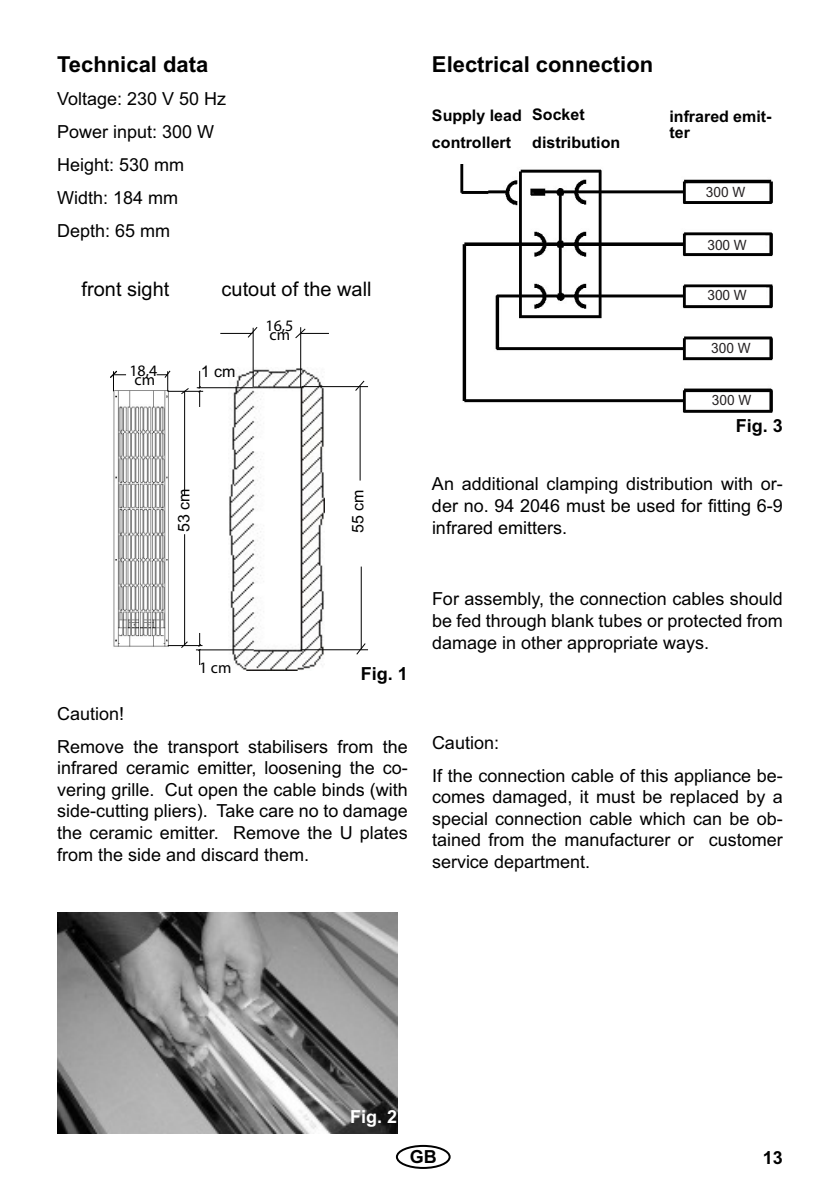
<style>
.page{position:relative;width:840px;height:1190px;background:#fff}
.page>*{position:absolute;margin:0;border:0;box-sizing:border-box;transform-origin:0 0}
.t1{font:700 22px "Arial";color:#000}
.t2{font:20px "Arial";color:#000}
.t3{font:18px/21.6px "Arial";color:#000;text-align:justify}
.t4{font:700 18px "Arial";color:#000}
.t5{font:700 18px "Arial";color:#fff}
.t6{font:700 16px/27.4px "Arial";color:#000}
.t7{font:16px "Myriad";color:#000}
.t8{font:16px "Arial";color:#000}
.t9{font:14.2px "Arial";color:#231f20;scale:.96 1}
</style>
<div class="page">
<div style="left:396px;top:1145px;width:55px;height:24px;border:2px solid #000;border-radius:50%"></div>
<img style="left:228px;top:368px;width:96px;height:303px">
<hr style="left:253px;top:328px;width:1px;height:59px;background:#000">
<hr style="left:300px;top:327px;width:1px;height:61px;background:#000">
<hr style="left:302px;top:386px;width:66px;height:1px;background:#000">
<hr style="left:301px;top:649px;width:67px;height:1px;background:#000">
<hr style="left:360px;top:386px;width:1px;height:95px;background:#000">
<hr style="left:361px;top:567px;width:1px;height:82px;background:#000">
<hr style="left:220px;top:333px;width:33px;height:1px;background:#000">
<svg style="left:247px;top:327px;width:11px;height:11px"></svg>
<svg style="left:295px;top:328px;width:34px;height:11px"></svg>
<svg style="left:355px;top:380px;width:10px;height:11px"></svg>
<svg style="left:356px;top:643px;width:10px;height:12px"></svg>
<img style="left:113px;top:390px;width:68px;height:257px">
<hr style="left:168px;top:391px;width:35px;height:1px;background:#000">
<hr style="left:168px;top:645px;width:34px;height:1px;background:#000">
<hr style="left:184px;top:391px;width:1px;height:105px;background:#000">
<hr style="left:184px;top:534px;width:1px;height:111px;background:#000">
<svg style="left:110px;top:370px;width:16px;height:21px"></svg>
<svg style="left:157px;top:370px;width:14px;height:21px"></svg>
<svg style="left:181px;top:388px;width:8px;height:6px"></svg>
<svg style="left:181px;top:641px;width:7px;height:7px"></svg>
<hr style="left:197px;top:387px;width:57px;height:1px;background:#000">
<svg style="left:198px;top:371px;width:3px;height:36px"></svg>
<hr style="left:196px;top:650px;width:58px;height:1px;background:#000">
<svg style="left:198px;top:633px;width:4px;height:32px"></svg>
<img style="left:57px;top:913px;width:340px;height:221px">
<img style="left:460px;top:164px;width:312px;height:248px">
<div style="left:689px;top:184px;width:78px;height:16px;background:#fff"></div>
<div style="left:687px;top:236px;width:78px;height:16px;background:#fff"></div>
<div style="left:687px;top:288px;width:79px;height:14px;background:#fff"></div>
<div style="left:689px;top:341px;width:78px;height:14px;background:#fff"></div>
<div style="left:687px;top:393px;width:79px;height:15px;background:#fff"></div>
<p class="t1" style="left:57px;top:56px;width:153px">Technical data</p>
<p class="t3" style="left:57px;top:83px;width:171px;line-height:33px;text-align:left">Voltage: 230 V 50 Hz<br>Power input: 300 W<br>Height: 530 mm<br>Width: 184 mm<br>Depth: 65 mm</p>
<p class="t2" style="left:82px;top:279px;width:89px">front sight</p>
<p class="t2" style="left:222px;top:279px;width:152px">cutout of the wall</p>
<p class="t7" style="left:266px;top:320px;width:29px">16,5</p>
<p class="t7" style="left:270px;top:330px;width:22px">cm</p>
<p class="t7" style="left:129px;top:365px;width:29px">18,4</p>
<p class="t7" style="left:135px;top:374px;width:22px">cm</p>
<p class="t8" style="left:201px;top:362px;width:36px">1 cm</p>
<p class="t8" style="left:175px;top:532px;width:45px;rotate:-90deg">53 cm</p>
<p class="t7" style="left:199px;top:663px;width:34px">1 cm</p>
<p class="t8" style="left:349px;top:533px;width:45px;rotate:-90deg">55 cm</p>
<p class="t4" style="left:361px;top:667px;width:48px">Fig. 1</p>
<p class="t3" style="left:57px;top:697px;width:352px;line-height:33px">Caution!<br>Remove the transport stabilisers from the</p>
<p class="t3" style="left:57px;top:757px;width:352px">infrared ceramic emitter, loosening the co&shy;vering grille. Cut open the cable binds (with side-cutting pliers). Take care no to damage the ceramic emitter. Remove the U plates from the side and discard them.</p>
<p class="t1" style="left:432px;top:56px;width:223px">Electrical connection</p>
<p class="t6" style="left:432px;top:103px;width:91px">Supply lead controllert</p>
<p class="t6" style="left:532px;top:103px;width:89px">Socket distribution</p>
<p class="t6" style="left:669px;top:110px;width:104px;line-height:16px">infrared emit&shy;ter</p>
<p class="t9" style="left:706px;top:184px;width:43px">300 W</p>
<p class="t9" style="left:707px;top:236px;width:43px">300 W</p>
<p class="t9" style="left:707px;top:287px;width:43px">300 W</p>
<p class="t9" style="left:711px;top:339px;width:43px">300 W</p>
<p class="t9" style="left:712px;top:392px;width:43px">300 W</p>
<p class="t4" style="left:736px;top:419px;width:49px">Fig. 3</p>
<p class="t3" style="left:432px;top:474px;width:352px">An additional clamping distribution with or&shy;der no. 94 2046 must be used for fitting 6-9 infrared emitters.</p>
<p class="t3" style="left:432px;top:589px;width:352px">For assembly, the connection cables should be fed through blank tubes or protected from damage in other appropriate ways.</p>
<p class="t3" style="left:432px;top:726px;width:352px;line-height:33px">Caution:<br>If the connection cable of this appliance be-</p>
<p class="t3" style="left:432px;top:787px;width:352px">comes damaged, it must be replaced by a special connection cable which can be ob&shy;tained from the manufacturer or customer service department.</p>
<p class="t5" style="left:350px;top:1110px;width:49px">Fig. 2</p>
<p class="t4" style="left:410px;top:1150px;width:28px">GB</p>
<p class="t4" style="left:763px;top:1151px;width:22px">13</p>
</div>
